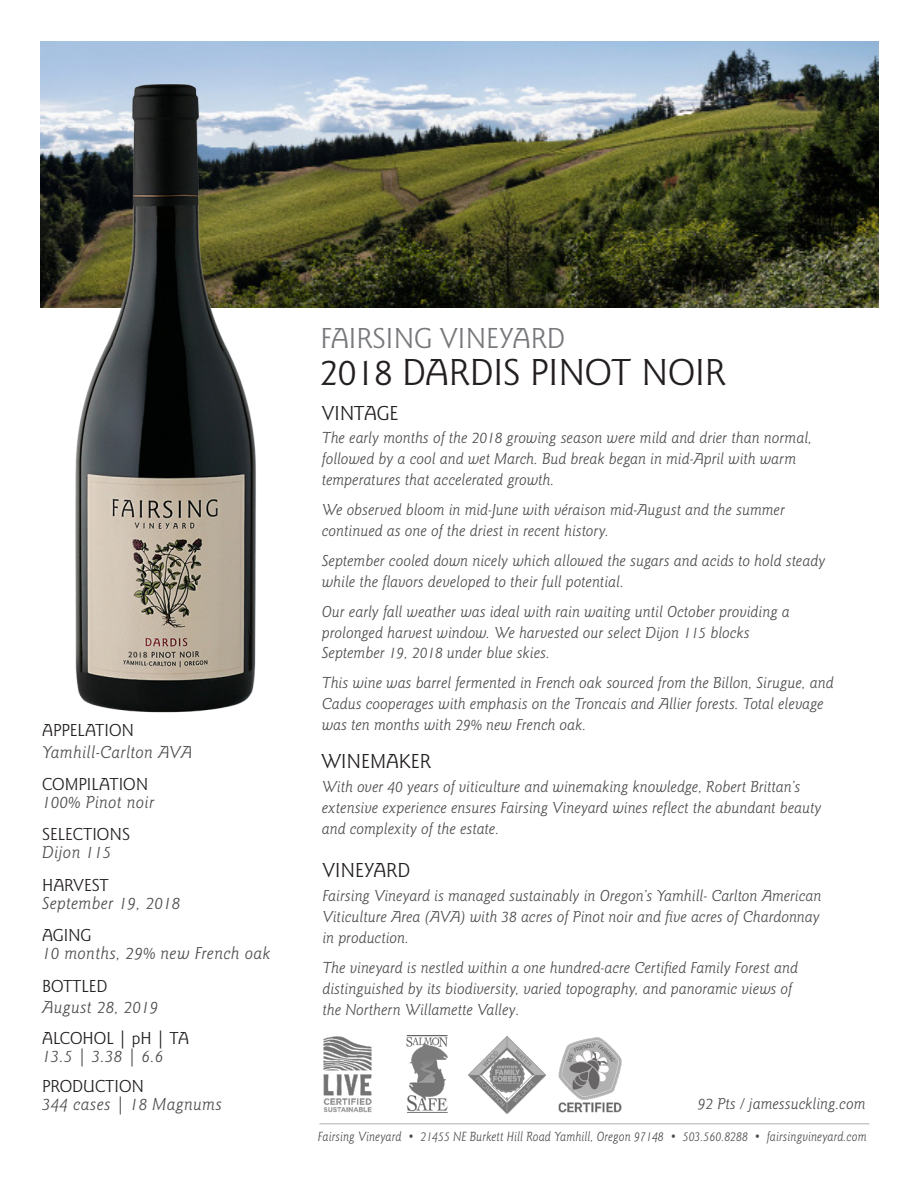
<style>
.page{position:relative;width:918px;height:1188px;background:#fff}
.page>*{position:absolute;margin:0;border:0;box-sizing:border-box;transform-origin:0 0}
.t1{font:39px "Goudy Sans Std";color:#231f20}
.t2{font:30px "Goudy Sans Std";color:#76787b}
.t3{font:21px "Goudy Sans Std";color:#231f20}
.t4{font:italic 18px "Goudy Sans Std";letter-spacing:.02em;color:#4b4c4d}
.t5{font:18px "Goudy Sans Std";color:#231f20}
.t6{font:italic 16.5px "Goudy Sans Std";color:#4b4c4d}
.t7{font:italic 13.8px "Goudy Sans Std";letter-spacing:.01em;color:#4b4c4d;scale:.9 1}
.s1{font-size:17.25px}
</style>
<div class="page">
<img style="left:40px;top:42px;width:839px;height:266px">
<hr style="left:319px;top:1123px;width:550px;height:1px;background:#c7c8ca">
<img style="left:469px;top:1037px;width:76px;height:76px">
<img style="left:323px;top:1036px;width:49px;height:76px">
<img style="left:406px;top:1035px;width:42px;height:77px">
<img style="left:63px;top:83px;width:202px;height:630px">
<img style="left:558px;top:1037px;width:64px;height:76px">
<p class="t5" style="left:42px;top:720px;width:94px">APPELATION</p>
<p class="t4" style="left:42px;top:742px;width:152px">Yamhill-Carlton AVA</p>
<p class="t5" style="left:42px;top:774px;width:108px">COMPILATION</p>
<p class="t4" style="left:42px;top:792px;width:114px">100% Pinot noir</p>
<p class="t5" style="left:42px;top:824px;width:89px">SELECTIONS</p>
<p class="t4" style="left:42px;top:843px;width:71px">Dijon 115</p>
<p class="t5" style="left:42px;top:875px;width:68px">HARVEST</p>
<p class="t4" style="left:42px;top:893px;width:140px">September 19, 2018</p>
<p class="t5" style="left:42px;top:925px;width:51px">AGING</p>
<p class="t4" style="left:42px;top:944px;width:230px">10 months, 29% new French oak</p>
<p class="t5" style="left:42px;top:976px;width:67px">BOTTLED</p>
<p class="t4" style="left:42px;top:998px;width:118px">August 28, 2019</p>
<p class="t5" style="left:42px;top:1028px;width:149px">ALCOHOL | pH | TA</p>
<p class="t4" style="left:42px;top:1046px;width:123px">13.5 | 3.38 | 6.6</p>
<p class="t5" style="left:42px;top:1076px;width:104px">PRODUCTION</p>
<p class="t4" style="left:42px;top:1095px;width:181px">344 cases | 18 Magnums</p>
<p class="t2" style="left:320px;top:322px;width:246px">FAIRSING VINEYARD</p>
<p class="t1" style="left:320px;top:350px;width:407px">2018 DARDIS PINOT NOIR</p>
<p class="t3" style="left:322px;top:401px;width:78px">VINTAGE</p>
<p class="t6" style="left:322px;top:429px;width:492px">The early months of the 2018 growing season were mild and drier than normal,</p>
<p class="t6" style="left:322px;top:450px;width:476px">followed by a cool and wet March. Bud break began in mid-April with warm</p>
<p class="t6" style="left:322px;top:471px;width:234px">temperatures that accelerated growth.</p>
<p class="t6" style="left:322px;top:501px;width:465px">We observed bloom in mid-June with véraison mid-August and the summer</p>
<p class="t6" style="left:322px;top:522px;width:289px">continued as one of the driest in recent history.</p>
<p class="t6" style="left:322px;top:552px;width:505px">September cooled down nicely which allowed the sugars and acids to hold steady</p>
<p class="t6" style="left:322px;top:573px;width:303px">while the flavors developed to their full potential.</p>
<p class="t6" style="left:322px;top:603px;width:469px">Our early fall weather was ideal with rain waiting until October providing a</p>
<p class="t6" style="left:322px;top:624px;width:429px">prolonged harvest window. We harvested our select Dijon 115 blocks</p>
<p class="t6" style="left:322px;top:644px;width:230px">September 19, 2018 under blue skies.</p>
<p class="t6" style="left:322px;top:674px;width:513px">This wine was barrel fermented in French oak sourced from the Billon, Sirugue, and</p>
<p class="t6" style="left:322px;top:695px;width:503px">Cadus cooperages with emphasis on the Troncais and Allier forests. Total elevage</p>
<p class="t6" style="left:322px;top:716px;width:266px">was ten months with 29% new French oak.</p>
<p class="t3" style="left:321px;top:749px;width:112px">WINEMAKER</p>
<p class="t6" style="left:322px;top:778px;width:480px">With over 40 years of viticulture and winemaking knowledge, Robert Brittan’s</p>
<p class="t6" style="left:322px;top:799px;width:501px">extensive experience ensures Fairsing Vineyard wines reflect the abundant beauty</p>
<p class="t6" style="left:322px;top:820px;width:179px">and complexity of the estate.</p>
<p class="t3" style="left:322px;top:858px;width:89px">VINEYARD</p>
<p class="t6" style="left:322px;top:887px;width:500px">Fairsing Vineyard is managed sustainably in Oregon’s Yamhill- Carlton American</p>
<p class="t6" style="left:322px;top:908px;width:499px">Viticulture Area (AVA) with 38 acres of Pinot noir and five acres of Chardonnay</p>
<p class="t6" style="left:322px;top:929px;width:88px">in production.</p>
<p class="t6" style="left:322px;top:959px;width:477px">The vineyard is nestled within a one hundred-acre Certified Family Forest and</p>
<p class="t6" style="left:322px;top:980px;width:471px">distinguished by its biodiversity, varied topography, and panoramic views of</p>
<p class="t6" style="left:322px;top:1001px;width:199px">the Northern Willamette Valley<span class="s1">.</span></p>
<p class="t6" style="left:698px;top:1095px;width:169px">92 Pts / jamessuckling.com</p>
<p class="t7" style="left:318px;top:1129px;width:611px">Fairsing Vineyard • 21455 NE Burkett Hill Road Yamhill, Oregon 97148 • 503.560.8288 • fairsingvineyard.com</p>
</div>
